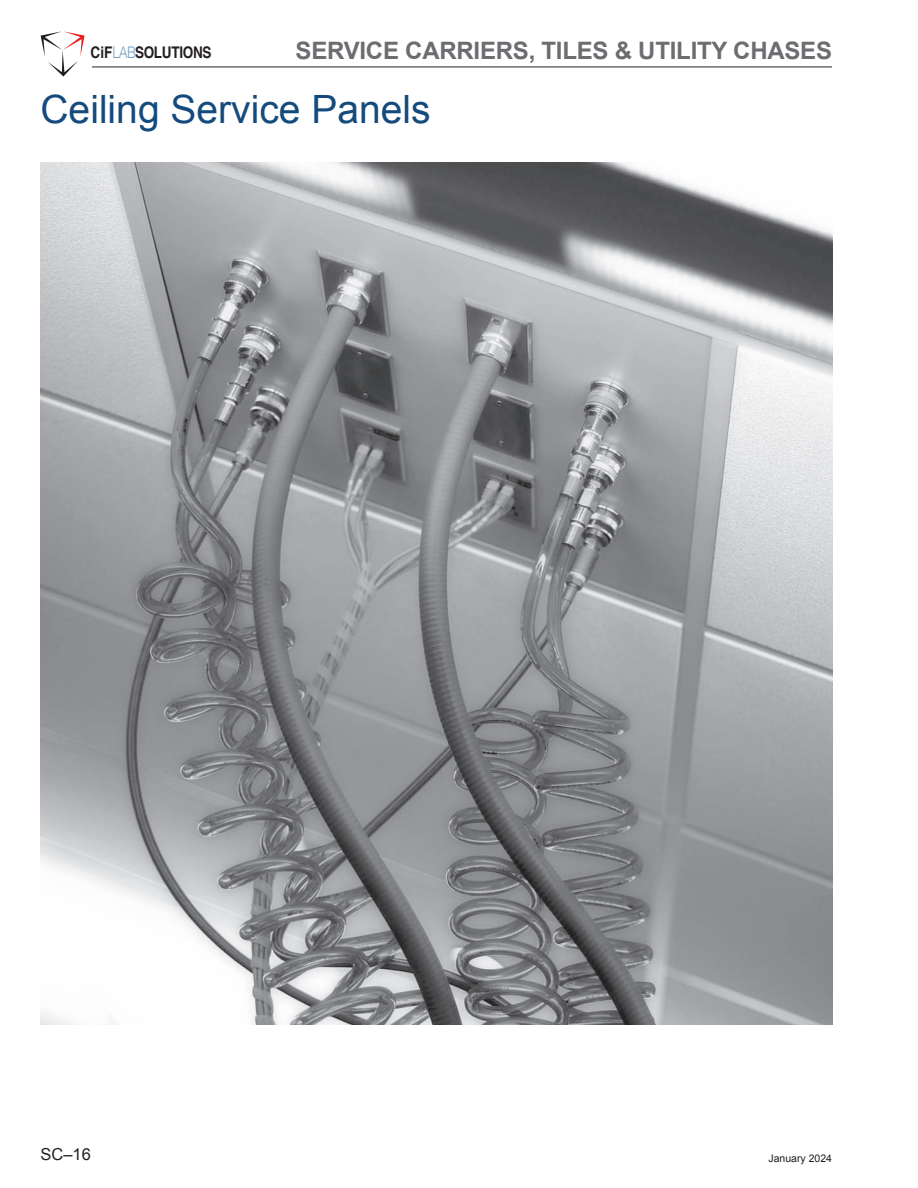
<style>
.page{position:relative;width:918px;height:1188px;background:#fff}
.page>*{position:absolute;margin:0;border:0;box-sizing:border-box;transform-origin:0 0}
.Product_title{font:39px "Arial";color:#144a7c}
.t1{font:700 24px "Arial";letter-spacing:-.01em;color:#6c6d70}
.t2{font:16.5px "Arial";color:#231f20}
.t3{font:700 16.05px "Helvetica";letter-spacing:-.02em;color:#231f20;scale:.84 1}
.t4{font:10.5px "Arial";color:#231f20}
.s1{font-weight:300;color:#76a0c4}
</style>
<div class="page">
<hr style="left:92px;top:66px;width:740px;height:2px;background:#6c6d70">
<svg style="left:41px;top:31px;width:44px;height:46px"></svg>
<img style="left:40px;top:162px;width:792px;height:863px">
<p class="t3" style="left:91px;top:43px;width:145px">CiF<span class="s1">LAB</span>SOLUTIONS</p>
<p class="t1" style="left:296px;top:35px;width:538px">SERVICE CARRIERS, TILES &amp; UTILITY CHASES</p>
<p class="Product_title" style="left:40px;top:84px;width:392px">Ceiling Service Panels</p>
<p class="t2" style="left:40px;top:1143px;width:52px">SC–16</p>
<p class="t4" style="left:768px;top:1151px;width:65px">January 2024</p>
</div>
